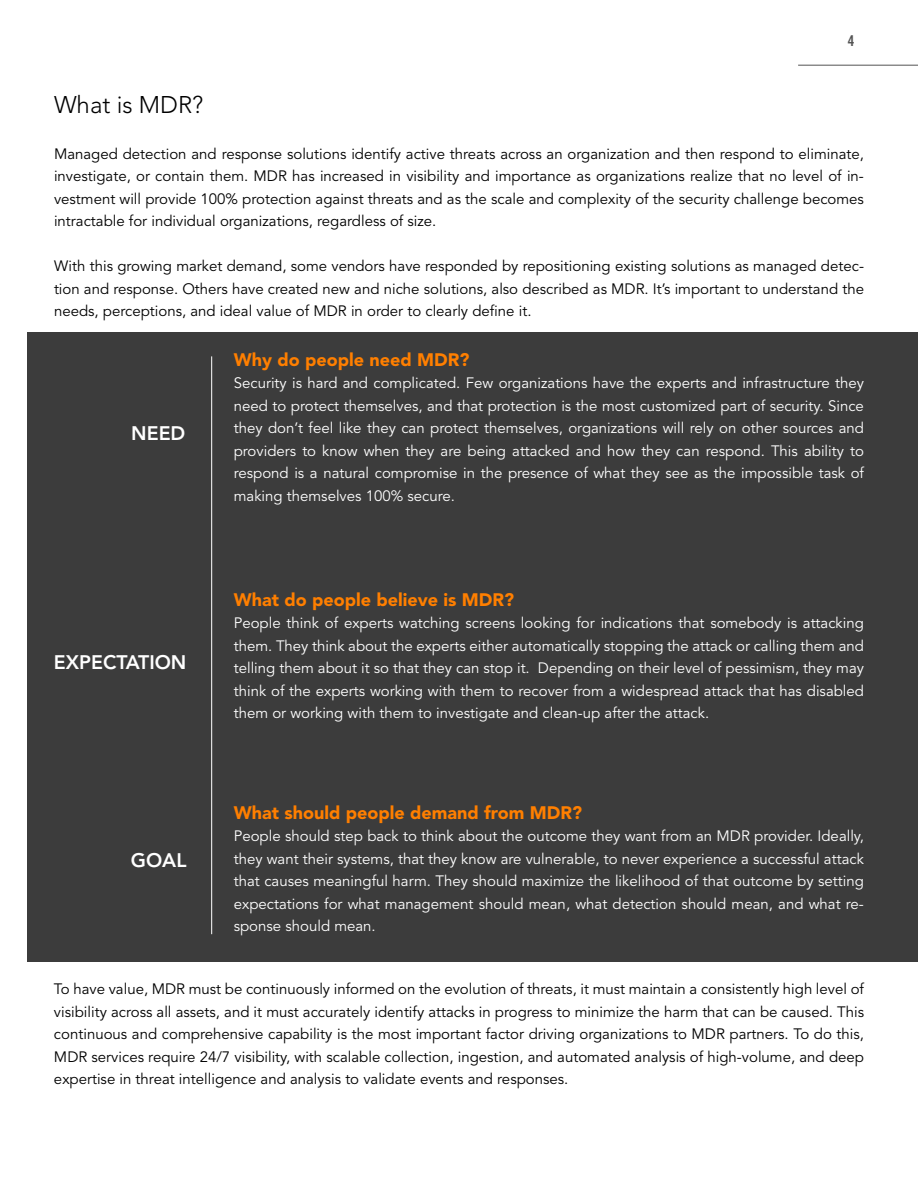
<style>
.page{position:relative;width:918px;height:1188px;background:#fff}
.page>*{position:absolute;margin:0;border:0;box-sizing:border-box;transform-origin:0 0}
.t1{font:300 24px "Avenir LT Std";color:#000}
.t2{font:800 19.5px "Avenir LT Std";color:#fff}
.t3{font:900 18px "Avenir LT Std";color:#ff7f00}
.t4{font:15px/22.5px "Avenir LT Std";color:#fff;text-align:justify}
.t5{font:15px/22.5px "Avenir LT Std";color:#000;text-align:justify}
.t6{font:700 condensed 15px "Trade Gothic No.20";color:#535353}
</style>
<div class="page">
<hr style="left:798px;top:65px;width:120px;height:1px;background:#535353">
<div style="left:27px;top:333px;width:891px;height:629px;background:#3c3c3c"></div>
<hr style="left:211px;top:356px;width:1px;height:578px;background:#fff">
<h1 class="t1" style="left:54px;top:91px;width:151px">What is MDR?</h1>
<p class="t6" style="left:848px;top:32px;width:8px">4</p>
<p class="t5" style="left:54px;top:143px;width:812px">Managed detection and response solutions identify active threats across an organization and then respond to eliminate, investigate, or contain them. MDR has increased in visibility and importance as organizations realize that no level of in&shy;vestment will provide 100% protection against threats and as the scale and complexity of the security challenge becomes intractable for individual organizations, regardless of size.</p>
<p class="t5" style="left:54px;top:255px;width:812px">With this growing market demand, some vendors have responded by repositioning existing solutions as managed detec&shy;tion and response. Others have created new and niche solutions, also described as MDR. It’s important to understand the needs, perceptions, and ideal value of MDR in order to clearly define it.</p>
<p class="t3" style="left:234px;top:349px;width:237px">Why do people need MDR?</p>
<p class="t4" style="left:234px;top:372px;width:632px">Security is hard and complicated. Few organizations have the experts and infrastructure they need to protect themselves, and that protection is the most customized part of security. Since they don’t feel like they can protect themselves, organizations will rely on other sources and providers to know when they are being attacked and how they can respond. This ability to respond is a natural compromise in the presence of what they see as the impossible task of making themselves 100% secure.</p>
<h2 class="t2" style="left:131px;top:421px;width:56px">NEED</h2>
<h2 class="t2" style="left:54px;top:650px;width:134px">EXPECTATION</h2>
<h2 class="t2" style="left:131px;top:848px;width:57px">GOAL</h2>
<p class="t3" style="left:234px;top:589px;width:282px">What do people believe is MDR?</p>
<p class="t4" style="left:234px;top:612px;width:632px">People think of experts watching screens looking for indications that somebody is attacking them. They think about the experts either automatically stopping the attack or calling them and telling them about it so that they can stop it. Depending on their level of pessimism, they may think of the experts working with them to recover from a widespread attack that has disabled them or working with them to investigate and clean-up after the attack.</p>
<p class="t3" style="left:234px;top:802px;width:350px">What should people demand from MDR?</p>
<p class="t4" style="left:234px;top:825px;width:632px">People should step back to think about the outcome they want from an MDR provider. Ideally, they want their systems, that they know are vulnerable, to never experience a successful attack that causes meaningful harm. They should maximize the likelihood of that outcome by setting expectations for what management should mean, what detection should mean, and what re&shy;sponse should mean.</p>
<p class="t5" style="left:54px;top:978px;width:812px">To have value, MDR must be continuously informed on the evolution of threats, it must maintain a consistently high level of visibility across all assets, and it must accurately identify attacks in progress to minimize the harm that can be caused. This continuous and comprehensive capability is the most important factor driving organizations to MDR partners. To do this, MDR services require 24/7 visibility, with scalable collection, ingestion, and automated analysis of high-volume, and deep expertise in threat intelligence and analysis to validate events and responses.</p>
</div>
